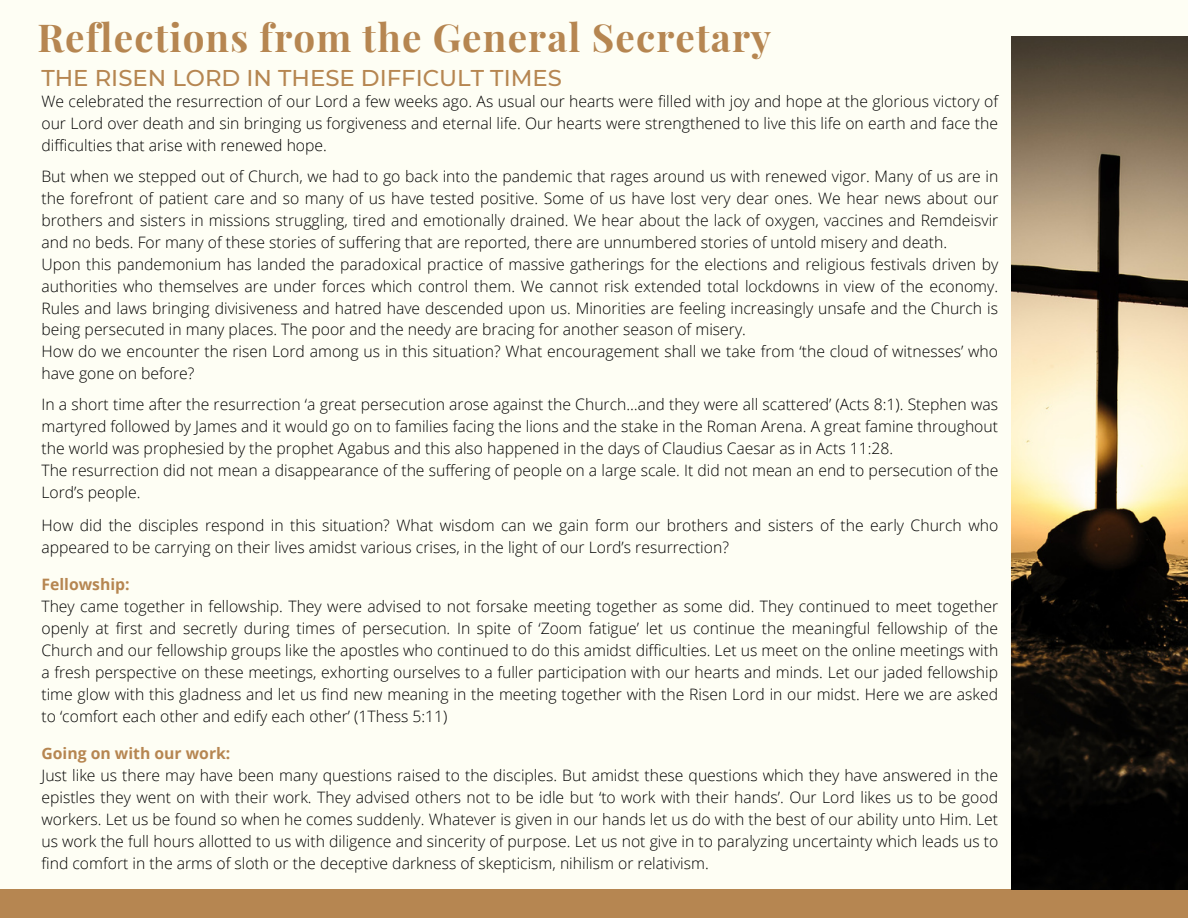
<style>
.page{position:relative;width:1188px;height:918px;background:#fefef4}
.page>*{position:absolute;margin:0;border:0;box-sizing:border-box;transform-origin:0 0}
.t1{font:700 38.55px "Playfair Display";letter-spacing:.03em;color:#b68651}
.t2{font:500 22.8px "Montserrat";color:#b68651}
.t3{font:300 15.75px/21.9px "Open Sans";color:#000;text-align:justify}
.t4{font:700 15.75px "Open Sans";color:#b68651}
</style>
<div class="page">
<div style="left:0;top:889px;width:1188px;height:29px;background:#b68651"></div>
<img style="left:1011px;top:37px;width:177px;height:852px">
<p class="t1" style="left:37px;top:11px;width:735px">Reflections from the General Secretary</p>
<p class="t2" style="left:41px;top:64px;width:522px">THE RISEN LORD IN THESE DIFFICULT TIMES</p>
<p class="t3" style="left:41px;top:90px;width:958px">We celebrated the resurrection of our Lord a few weeks ago. As usual our hearts were filled with joy and hope at the glorious victory of our Lord over death and sin bringing us forgiveness and eternal life. Our hearts were strengthened to live this life on earth and face the difficulties that arise with renewed hope.</p>
<p class="t3" style="left:41px;top:165px;width:959px">But when we stepped out of Church, we had to go back into the pandemic that rages around us with renewed vigor. Many of us are in the forefront of patient care and so many of us have tested positive. Some of us have lost very dear ones. We hear news about our brothers and sisters in missions struggling, tired and emotionally drained. We hear about the lack of oxygen, vaccines and Remdeisvir and no beds. For many of these stories of suffering that are reported, there are unnumbered stories of untold misery and death.</p>
<p class="t3" style="left:41px;top:253px;width:958px">Upon this pandemonium has landed the paradoxical practice of massive gatherings for the elections and religious festivals driven by authorities who themselves are under forces which control them. We cannot risk extended total lockdowns in view of the economy.<br>Rules and laws bringing divisiveness and hatred have descended upon us. Minorities are feeling increasingly unsafe and the Church is being persecuted in many places. The poor and the needy are bracing for another season of misery.</p>
<p class="t3" style="left:41px;top:340px;width:958px">How do we encounter the risen Lord among us in this situation? What encouragement shall we take from ‘the cloud of witnesses’ who have gone on before?</p>
<p class="t3" style="left:41px;top:393px;width:958px">In a short time after the resurrection ‘a great persecution arose against the Church…and they were all scattered’ (Acts 8:1). Stephen was martyred followed by James and it would go on to families facing the lions and the stake in the Roman Arena. A great famine throughout the world was prophesied by the prophet Agabus and this also happened in the days of Claudius Caesar as in Acts 11:28.</p>
<p class="t3" style="left:41px;top:459px;width:959px">The resurrection did not mean a disappearance of the suffering of people on a large scale. It did not mean an end to persecution of the<br>Lord’s people.</p>
<p class="t3" style="left:41px;top:514px;width:958px">How did the disciples respond in this situation? What wisdom can we gain form our brothers and sisters of the early Church who appeared to be carrying on their lives amidst various crises, in the light of our Lord’s resurrection?</p>
<p class="t4" style="left:41px;top:573px;width:90px">Fellowship:</p>
<p class="t3" style="left:41px;top:595px;width:958px">They came together in fellowship. They were advised to not forsake meeting together as some did. They continued to meet together openly at first and secretly during times of persecution. In spite of ‘Zoom fatigue’ let us continue the meaningful fellowship of the Church and our fellowship groups like the apostles who continued to do this amidst difficulties. Let us meet on the online meetings with a fresh perspective on these meetings, exhorting ourselves to a fuller participation with our hearts and minds. Let our jaded fellowship time glow with this gladness and let us find new meaning in the meeting together with the Risen Lord in our midst. Here we are asked to ‘comfort each other and edify each other’ (1Thess 5:11)</p>
<p class="t4" style="left:41px;top:742px;width:190px">Going on with our work:</p>
<p class="t3" style="left:41px;top:764px;width:958px">Just like us there may have been many questions raised to the disciples. But amidst these questions which they have answered in the epistles they went on with their work. They advised others not to be idle but ‘to work with their hands’. Our Lord likes us to be good workers. Let us be found so when he comes suddenly. Whatever is given in our hands let us do with the best of our ability unto Him. Let us work the full hours allotted to us with diligence and sincerity of purpose. Let us not give in to paralyzing uncertainty which leads us to find comfort in the arms of sloth or the deceptive darkness of skepticism, nihilism or relativism.</p>
</div>
